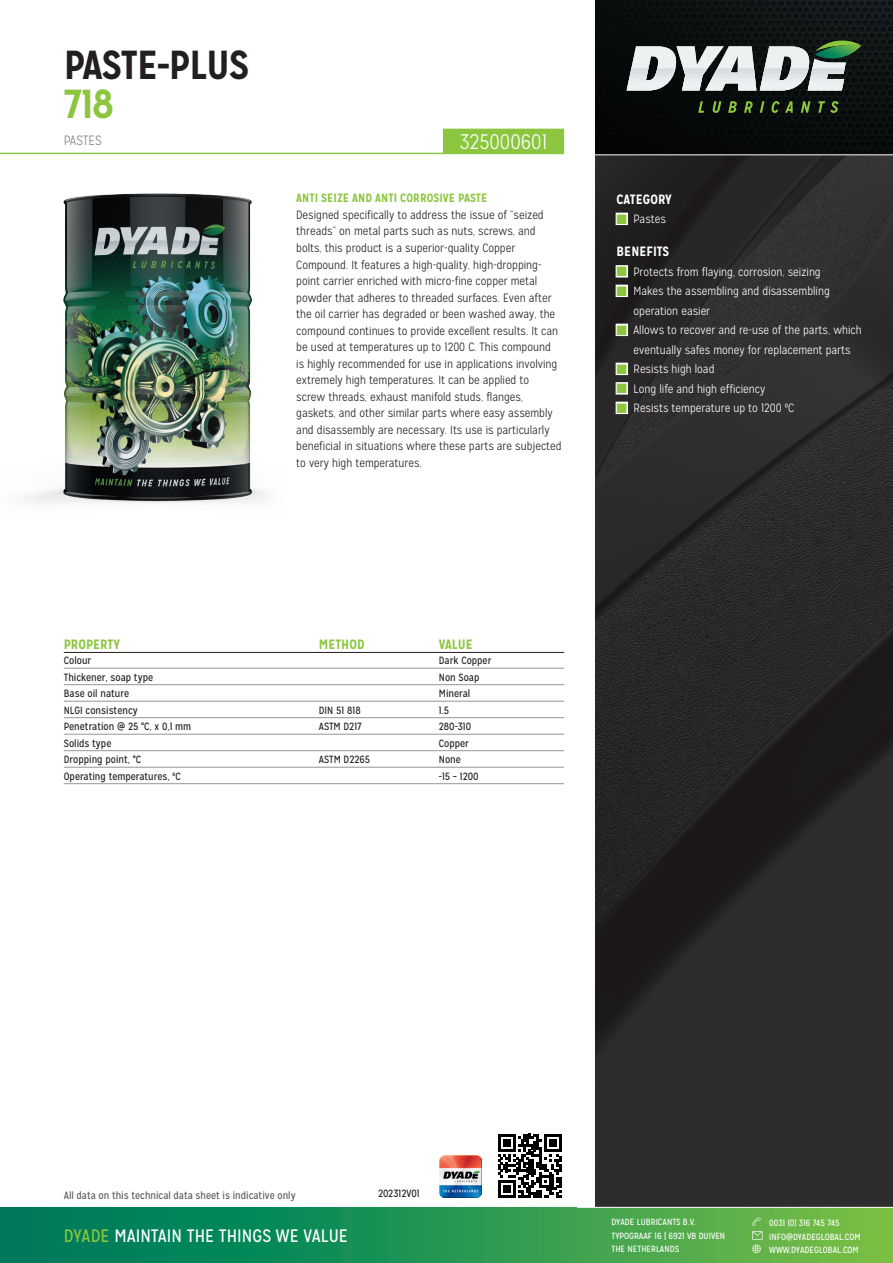
<style>
.page{position:relative;width:893px;height:1263px;background:#fff}
.page>*{position:absolute;margin:0;border:0;box-sizing:border-box;transform-origin:0 0}
.t1{font:700 40.5px "Mission Gothic";letter-spacing:-.02em;color:#231f20}
.t2{font:700 40.5px "Mission Gothic";color:#8bc63e}
.t3{font:300 21px "Mission Gothic";color:#fff}
.t4{font:18px "Mission Gothic";color:#fff}
.t5{font:700 13.5px "Mission Gothic";color:#8bc63e}
.t6{font:700 13.5px "Mission Gothic";color:#fff}
.t7{font:300 13.5px "Mission Gothic";color:#808285}
.t8{font:300 12px/16.5px "Mission Gothic";color:#231f20}
.t9{font:300 12px "Mission Gothic";color:#fff}
.t10{font:700 12px "Mission Gothic";color:#8bc63e}
.t11{font:10.5px "Mission Gothic";color:#231f20}
.t12{font:10.5px "Mission Gothic";color:#5a5a5d}
.t13{font:9px/13.5px "Mission Gothic";color:#fff}
.s1{font-family:"European Pi Three";font-weight:400;font-size:10.5px}
.s2{color:#8bc63e}
</style>
<div class="page">
<svg style="left:595px;top:155px;width:298px;height:1052px;background:#2a2729"></svg>
<img style="left:595px;top:0;width:298px;height:154px">
<svg style="left:627px;top:40px;width:234px;height:50px;background:#8c9491"></svg>
<svg style="left:698px;top:101px;width:6px;height:12px"></svg>
<svg style="left:713px;top:101px;width:8px;height:12px"></svg>
<svg style="left:728px;top:101px;width:9px;height:12px"></svg>
<svg style="left:744px;top:101px;width:9px;height:12px"></svg>
<svg style="left:760px;top:101px;width:4px;height:12px"></svg>
<svg style="left:772px;top:101px;width:21px;height:12px"></svg>
<svg style="left:801px;top:101px;width:9px;height:12px"></svg>
<svg style="left:818px;top:101px;width:21px;height:12px"></svg>
<div style="left:0;top:1208px;width:893px;height:55px;background:linear-gradient(to right,#00745e,#73bd46)"></div>
<svg style="left:752px;top:1217px;width:10px;height:36px"></svg>
<img style="left:440px;top:1155px;width:42px;height:42px">
<svg style="left:498px;top:1134px;width:64px;height:64px"></svg>
<div style="left:446px;top:129px;width:118px;height:25px;background:#8bc63e"></div>
<img style="left:0;top:128px;width:446px;height:376px">
<hr style="left:64px;top:652px;width:500px;height:1px;background:#231f20">
<hr style="left:64px;top:668px;width:500px;height:1px;background:#939598">
<hr style="left:64px;top:684px;width:500px;height:1px;background:#939598">
<hr style="left:64px;top:701px;width:500px;height:1px;background:#939598">
<hr style="left:64px;top:717px;width:500px;height:1px;background:#939598">
<hr style="left:64px;top:734px;width:500px;height:1px;background:#939598">
<hr style="left:64px;top:750px;width:500px;height:1px;background:#939598">
<hr style="left:64px;top:767px;width:500px;height:1px;background:#939598">
<hr style="left:64px;top:783px;width:500px;height:1px;background:#939598">
<h1 class="t1" style="left:64px;top:40px;width:187px">PASTE-PLUS</h1>
<h1 class="t2" style="left:64px;top:79px;width:52px">718</h1>
<p class="t7" style="left:64px;top:132px;width:40px">PASTES</p>
<h2 class="t3" style="left:460px;top:130px;width:89px">325000601</h2>
<p class="t10" style="left:296px;top:191px;width:192px">ANTI SEIZE AND ANTI CORROSIVE PASTE</p>
<p class="t8" style="left:296px;top:207px;width:267px">Designed specifically to address the issue of “seized threads” on metal parts such as nuts, screws, and bolts, this product is a superior-quality Copper Compound. It features a high-quality, high-dropping&shy;point carrier enriched with micro-fine copper metal powder that adheres to threaded surfaces. Even after the oil carrier has degraded or been washed away, the compound continues to provide excellent results. It can be used at temperatures up to 1200 C. This compound is highly recommended for use in applications involving extremely high temperatures. It can be applied to<br>screw threads, exhaust manifold studs, flanges, gaskets, and other similar parts where easy assembly and disassembly are necessary. Its use is particularly beneficial in situations where these parts are subjected to very high temperatures.</p>
<p class="t6" style="left:617px;top:190px;width:57px">CATEGORY</p>
<p class="t9" style="left:617px;top:212px;width:51px"><span class="s1">N</span> Pastes</p>
<p class="t6" style="left:617px;top:243px;width:54px">BENEFITS</p>
<p class="t9" style="left:617px;top:264px;width:206px"><span class="s1">N</span> Protects from flaying, corrosion, seizing</p>
<p class="t9" style="left:617px;top:284px;width:215px"><span class="s1">N</span> Makes the assembling and disassembling</p>
<p class="t9" style="left:634px;top:303px;width:78px">operation easier</p>
<p class="t9" style="left:617px;top:323px;width:247px"><span class="s1">N</span> Allows to recover and re-use of the parts, which</p>
<p class="t9" style="left:634px;top:342px;width:218px">eventually safes money for replacement parts</p>
<p class="t9" style="left:617px;top:362px;width:99px"><span class="s1">N</span> Resists high load</p>
<p class="t9" style="left:617px;top:381px;width:150px"><span class="s1">N</span> Long life and high efficiency</p>
<p class="t9" style="left:617px;top:401px;width:179px"><span class="s1">N</span> Resists temperature up to 1200 ºC</p>
<p class="t5" style="left:64px;top:636px;width:58px">PROPERTY</p>
<p class="t5" style="left:319px;top:636px;width:47px">METHOD</p>
<p class="t5" style="left:439px;top:636px;width:36px">VALUE</p>
<p class="t11" style="left:64px;top:654px;width:29px">Colour</p>
<p class="t11" style="left:439px;top:654px;width:54px">Dark Copper</p>
<p class="t11" style="left:64px;top:671px;width:91px">Thickener, soap type</p>
<p class="t11" style="left:439px;top:671px;width:42px">Non Soap</p>
<p class="t11" style="left:64px;top:687px;width:67px">Base oil nature</p>
<p class="t11" style="left:439px;top:687px;width:33px">Mineral</p>
<p class="t11" style="left:64px;top:704px;width:76px">NLGI consistency</p>
<p class="t11" style="left:319px;top:704px;width:43px">DIN 51 818</p>
<p class="t11" style="left:439px;top:704px;width:12px">1.5</p>
<p class="t11" style="left:64px;top:720px;width:129px">Penetration @ 25 °C, x 0,1 mm</p>
<p class="t11" style="left:319px;top:720px;width:44px">ASTM D217</p>
<p class="t11" style="left:439px;top:720px;width:34px">280-310</p>
<p class="t11" style="left:64px;top:736px;width:49px">Solids type</p>
<p class="t11" style="left:439px;top:736px;width:32px">Copper</p>
<p class="t11" style="left:64px;top:753px;width:79px">Dropping point, °C</p>
<p class="t11" style="left:319px;top:753px;width:53px">ASTM D2265</p>
<p class="t11" style="left:439px;top:753px;width:24px">None</p>
<p class="t11" style="left:64px;top:769px;width:119px">Operating temperatures, ºC</p>
<p class="t11" style="left:439px;top:769px;width:41px">-15 – 1200</p>
<p class="t12" style="left:64px;top:1189px;width:233px">All data on this technical data sheet is indicative only</p>
<p class="t11" style="left:378px;top:1187px;width:43px">202312V01</p>
<h3 class="t4" style="left:64px;top:1225px;width:286px"><span class="s2">DYADE</span> MAINTAIN THE THINGS WE VALUE</h3>
<p class="t13" style="left:611px;top:1215px;width:115px">DYADE LUBRICANTS B.V.<br>TYPOGRAAF 16 | 6921 VB DUIVEN<br>THE NETHERLANDS</p>
<p class="t13" style="left:769px;top:1216px;width:93px">0031 (0) 316 745 745<br>INFO@DYADEGLOBAL.COM<br>WWW.DYADEGLOBAL.COM</p>
</div>
